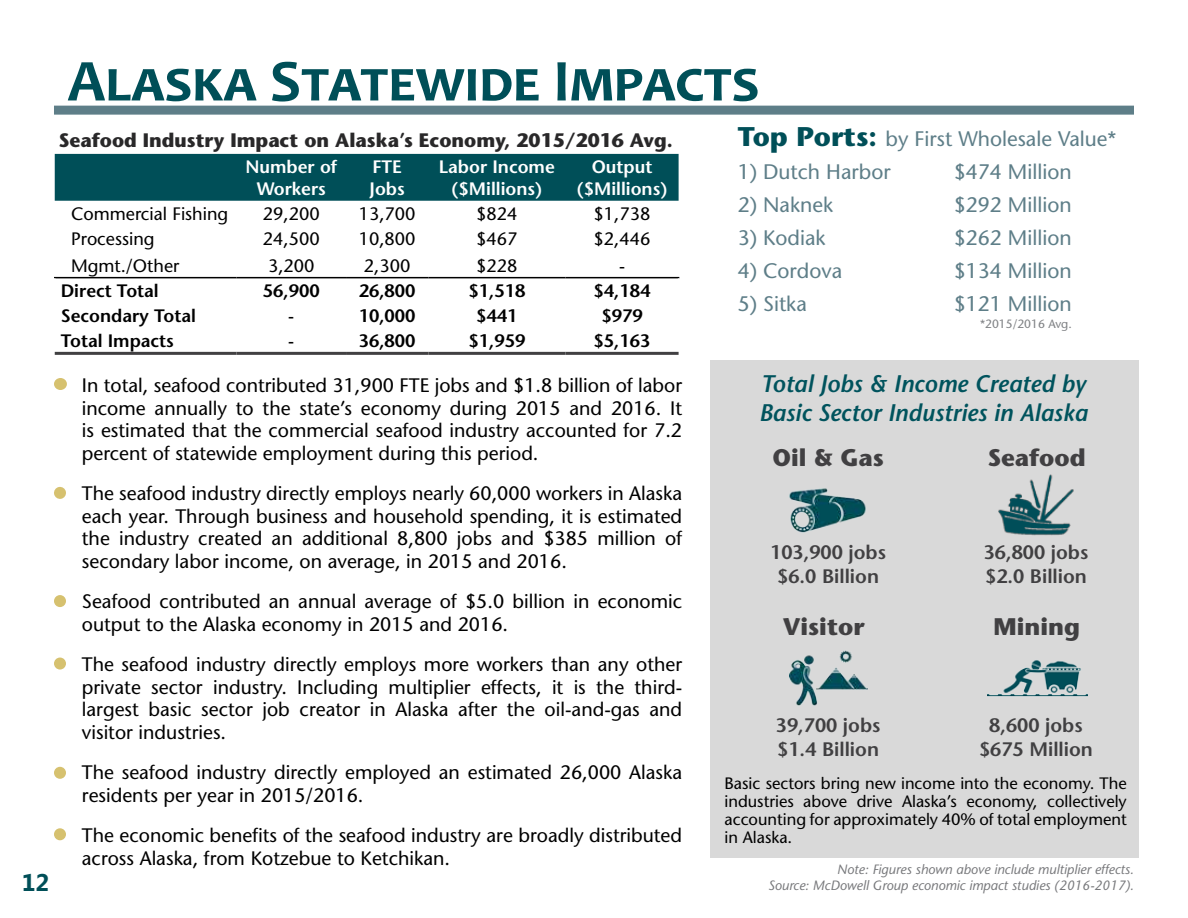
<style>
.page{position:relative;width:1188px;height:918px;background:#fff}
.page>*{position:absolute;margin:0;border:0;box-sizing:border-box;transform-origin:0 0}
.t1{font:700 60px "Candara";letter-spacing:.035em;color:#004f58}
.t2{font:italic 600 24px/28.8px "Stone Sans Std";color:#00535d}
.t3{font:700 24px "Stone Sans Std";color:#414042}
.t4{font:700 24px "Khmer UI";color:#004f58}
.t5{font:500 21px "Stone Sans Std";color:#5e7e88}
.t6{font:500 19.5px/22.5px "Stone Sans Std";color:#000;text-align:justify}
.t7{font:600 19.5px/24px "Stone Sans Std";color:#414042;text-align:center}
.t8{font:700 19.5px "Stone Sans Std";color:#292829}
.t9{font:500 18px "Stone Sans Std";color:#000}
.t10{font:600 18px "Stone Sans Std";color:#000}
.t11{font:600 18px/21.6px "Stone Sans Std";color:#fff;text-align:center}
.t12{font:500 16.5px/18px "Stone Sans Std";color:#000;text-align:justify}
.t13{font:italic 500 13.5px/16.2px "Stone Sans Std";color:#77787b;text-align:right}
.t14{font:500 12px "Stone Sans Std";color:#808285}
.s1{font-weight:700;font-size:27px;color:#004f58}
</style>
<div class="page">
<div style="left:55px;top:154px;width:624px;height:47px;background:#004f58"></div>
<svg style="left:55px;top:278px;width:624px;height:74px"></svg>
<hr style="left:55px;top:352px;width:182px;height:3px;background:#414042">
<hr style="left:237px;top:352px;width:109px;height:3px;background:#414042">
<hr style="left:346px;top:352px;width:82px;height:3px;background:#414042">
<hr style="left:428px;top:352px;width:138px;height:3px;background:#414042">
<hr style="left:566px;top:352px;width:113px;height:3px;background:#414042">
<svg style="left:236px;top:278px;width:1px;height:24px"></svg>
<hr style="left:345px;top:278px;width:2px;height:24px;background:#fff">
<svg style="left:428px;top:278px;width:1px;height:24px"></svg>
<hr style="left:54px;top:277px;width:183px;height:1px;background:#000">
<hr style="left:237px;top:277px;width:109px;height:1px;background:#000">
<hr style="left:346px;top:277px;width:82px;height:1px;background:#000">
<hr style="left:428px;top:277px;width:138px;height:1px;background:#000">
<hr style="left:566px;top:277px;width:113px;height:1px;background:#000">
<hr style="left:54px;top:278px;width:2px;height:24px;background:#fff">
<svg style="left:678px;top:278px;width:1px;height:24px"></svg>
<hr style="left:54px;top:302px;width:183px;height:2px;background:#fff">
<hr style="left:237px;top:302px;width:109px;height:2px;background:#fff">
<hr style="left:346px;top:302px;width:82px;height:2px;background:#fff">
<hr style="left:428px;top:302px;width:138px;height:2px;background:#fff">
<hr style="left:566px;top:302px;width:113px;height:2px;background:#fff">
<div style="left:54px;top:106px;width:1080px;height:9px;background:#5e7e88"></div>
<svg style="left:54px;top:486px;width:12px;height:13px"></svg>
<div style="left:54px;top:595px;width:12px;height:12px;background:#d6c16f;border-radius:50%"></div>
<div style="left:54px;top:658px;width:12px;height:12px;background:#d6c16f;border-radius:50%"></div>
<div style="left:54px;top:378px;width:13px;height:12px;background:#d6c16f;border-radius:50%"></div>
<div style="left:54px;top:767px;width:12px;height:12px;background:#d6c16f;border-radius:50%"></div>
<div style="left:54px;top:828px;width:12px;height:12px;background:#d6c16f;border-radius:50%"></div>
<div style="left:711px;top:360px;width:428px;height:497px;background:#d9d9d9"></div>
<img style="left:998px;top:474px;width:76px;height:62px">
<img style="left:789px;top:488px;width:77px;height:45px">
<img style="left:789px;top:650px;width:78px;height:56px">
<img style="left:987px;top:660px;width:100px;height:37px">
<p class="t4" style="left:22px;top:869px;width:29px">12</p>
<h1 class="t1" style="left:68px;top:43px;width:693px">Alaska Statewide Impacts</h1>
<p class="t8" style="left:59px;top:128px;width:616px">Seafood Industry Impact on Alaska’s Economy, 2015/2016 Avg.</p>
<p class="t5" style="left:738px;top:127px;width:380px"><span class="s1">Top Ports:</span> by First Wholesale Value*</p>
<p class="t5" style="left:738px;top:160px;width:155px">1) Dutch Harbor</p>
<p class="t5" style="left:954px;top:160px;width:120px">$474 Million</p>
<p class="t5" style="left:738px;top:193px;width:97px">2) Naknek</p>
<p class="t5" style="left:954px;top:193px;width:120px">$292 Million</p>
<p class="t5" style="left:738px;top:226px;width:89px">3) Kodiak</p>
<p class="t5" style="left:954px;top:226px;width:120px">$262 Million</p>
<p class="t5" style="left:738px;top:259px;width:106px">4) Cordova</p>
<p class="t5" style="left:954px;top:259px;width:120px">$134 Million</p>
<p class="t5" style="left:738px;top:292px;width:71px">5) Sitka</p>
<p class="t5" style="left:954px;top:292px;width:120px">$121 Million</p>
<p class="t11" style="left:245px;top:156px;width:93px">Number of<br>Workers</p>
<p class="t11" style="left:370px;top:156px;width:37px;text-align:left">FTE<br>Jobs</p>
<p class="t11" style="left:439px;top:156px;width:117px">Labor Income ($Millions)</p>
<p class="t11" style="left:576px;top:156px;width:93px">Output ($Millions)</p>
<p class="t9" style="left:71px;top:203px;width:159px">Commercial Fishing</p>
<p class="t9" style="left:263px;top:203px;width:58px">29,200</p>
<p class="t9" style="left:359px;top:203px;width:58px">13,700</p>
<p class="t9" style="left:476px;top:203px;width:43px">$824</p>
<p class="t9" style="left:594px;top:203px;width:58px">$1,738</p>
<p class="t9" style="left:71px;top:228px;width:85px">Processing</p>
<p class="t9" style="left:263px;top:228px;width:58px">24,500</p>
<p class="t9" style="left:359px;top:228px;width:58px">10,800</p>
<p class="t9" style="left:476px;top:228px;width:43px">$467</p>
<p class="t9" style="left:594px;top:228px;width:58px">$2,446</p>
<p class="t9" style="left:71px;top:255px;width:110px">Mgmt./Other</p>
<p class="t9" style="left:268px;top:255px;width:48px">3,200</p>
<p class="t9" style="left:364px;top:255px;width:48px">2,300</p>
<p class="t9" style="left:476px;top:255px;width:43px">$228</p>
<p class="t9" style="left:619px;top:255px;width:7px">-</p>
<p class="t10" style="left:61px;top:280px;width:100px">Direct Total</p>
<p class="t10" style="left:263px;top:280px;width:58px">56,900</p>
<p class="t10" style="left:359px;top:280px;width:58px">26,800</p>
<p class="t10" style="left:469px;top:280px;width:58px">$1,518</p>
<p class="t10" style="left:594px;top:280px;width:58px">$4,184</p>
<p class="t10" style="left:61px;top:305px;width:137px">Secondary Total</p>
<p class="t10" style="left:288px;top:305px;width:7px">-</p>
<p class="t10" style="left:359px;top:305px;width:58px">10,000</p>
<p class="t10" style="left:476px;top:305px;width:43px">$441</p>
<p class="t10" style="left:601px;top:305px;width:43px">$979</p>
<p class="t10" style="left:61px;top:330px;width:115px">Total Impacts</p>
<p class="t10" style="left:288px;top:330px;width:7px">-</p>
<p class="t10" style="left:359px;top:330px;width:58px">36,800</p>
<p class="t10" style="left:469px;top:330px;width:58px">$1,959</p>
<p class="t10" style="left:594px;top:330px;width:58px">$5,163</p>
<p class="t14" style="left:980px;top:317px;width:93px">*2015/2016 Avg.</p>
<p class="t6" style="left:82px;top:374px;width:602px">In total, seafood contributed 31,900 FTE jobs and $1.8 billion of labor income annually to the state’s economy during 2015 and 2016. It is estimated that the commercial seafood industry accounted for 7.2 percent of statewide employment during this period.</p>
<p class="t6" style="left:82px;top:482px;width:602px">The seafood industry directly employs nearly 60,000 workers in Alaska each year. Through business and household spending, it is estimated the industry created an additional 8,800 jobs and $385 million of secondary labor income, on average, in 2015 and 2016.</p>
<p class="t6" style="left:82px;top:590px;width:602px">Seafood contributed an annual average of $5.0 billion in economic output to the Alaska economy in 2015 and 2016.</p>
<p class="t6" style="left:82px;top:653px;width:602px">The seafood industry directly employs more workers than any other private sector industry. Including multiplier effects, it is the third&shy;largest basic sector job creator in Alaska after the oil-and-gas and visitor industries.</p>
<p class="t6" style="left:82px;top:761px;width:602px">The seafood industry directly employed an estimated 26,000 Alaska residents per year in 2015/2016.</p>
<p class="t6" style="left:82px;top:824px;width:602px">The economic benefits of the seafood industry are broadly distributed across Alaska, from Kotzebue to Ketchikan.</p>
<p class="t2" style="left:759px;top:370px;width:330px">Total Jobs &amp; Income Created by<br>Basic Sector Industries in Alaska</p>
<p class="t3" style="left:772px;top:443px;width:113px">Oil &amp; Gas</p>
<p class="t3" style="left:988px;top:443px;width:99px">Seafood</p>
<p class="t7" style="left:770px;top:541px;width:117px">103,900 jobs $6.0 Billion</p>
<p class="t7" style="left:984px;top:541px;width:106px;text-align:left">36,800 jobs $2.0 Billion</p>
<p class="t3" style="left:783px;top:613px;width:83px">Visitor</p>
<p class="t3" style="left:994px;top:613px;width:88px">Mining</p>
<p class="t7" style="left:776px;top:713px;width:106px;text-align:left">39,700 jobs $1.4 Billion</p>
<p class="t7" style="left:979px;top:713px;width:115px">8,600 jobs $675 Million</p>
<p class="t12" style="left:724px;top:774px;width:404px">Basic sectors bring new income into the economy. The industries above drive Alaska’s economy, collectively accounting for approximately 40% of total employment in Alaska.</p>
<p class="t13" style="left:768px;top:861px;width:367px">Note: Figures shown above include multiplier effects.<br>Source: McDowell Group economic impact studies (2016-2017).</p>
</div>
